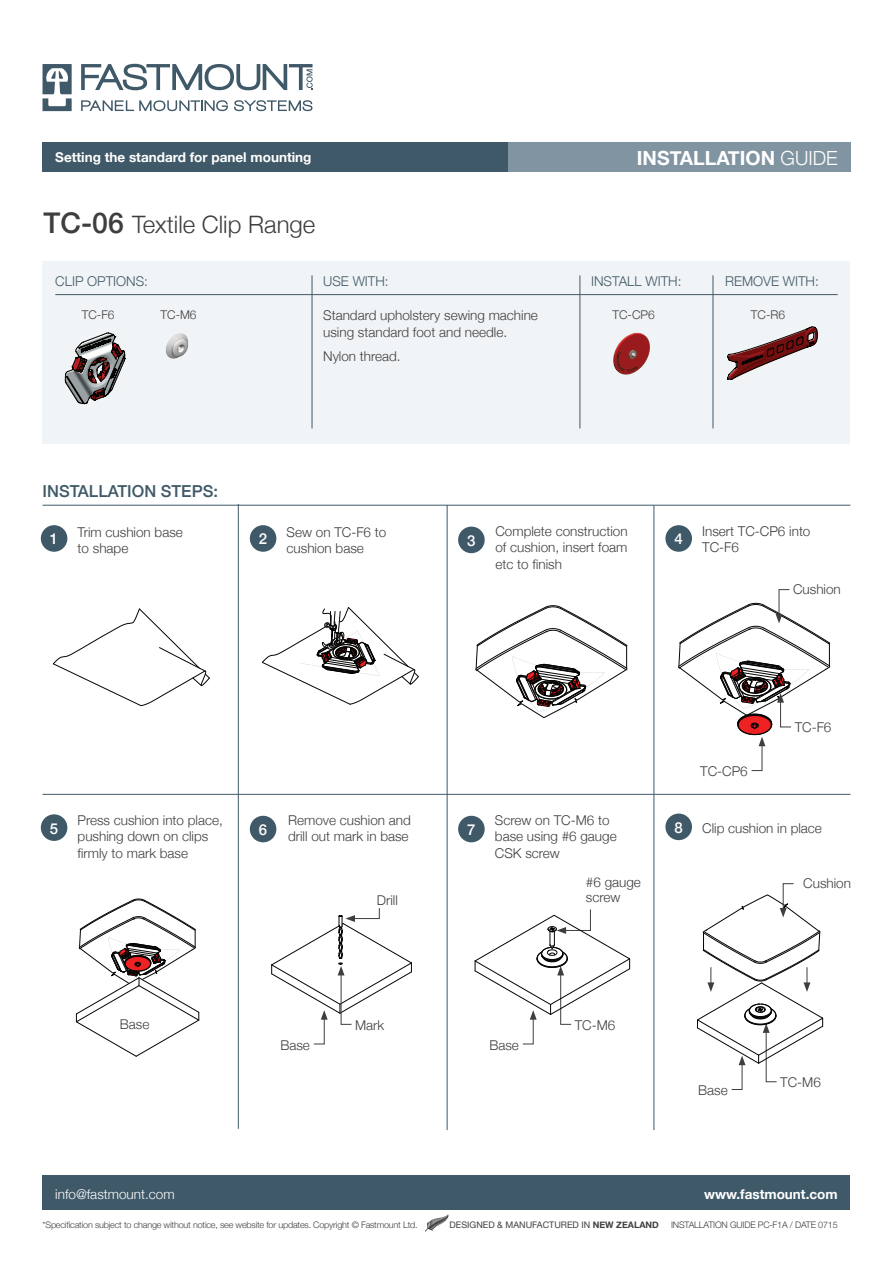
<style>
.page{position:relative;width:893px;height:1263px;background:#fff}
.page>*{position:absolute;margin:0;border:0;box-sizing:border-box;transform-origin:0 0}
.t1{font:300 24px "Helvetica Neue";color:#3e3e3f}
.t2{font:700 19.5px "Helvetica Neue";color:#fff}
.t3{font:500 16.5px "Helvetica Neue";color:#405968}
.t4{font:500 15px "Helvetica Neue";color:#fff}
.t5{font:300 13.5px/16.2px "Helvetica Neue";color:#3e3e3f}
.t6{font:700 13.5px "Helvetica Neue";color:#fff}
.t7{font:300 13.5px "Helvetica Neue";color:#405968}
.t8{font:300 13.5px "Helvetica Neue";color:#fff}
.t9{font:300 12px "Helvetica Neue";color:#3e3e3f}
.t10{font:300 9px "Helvetica Neue";letter-spacing:-.02em;color:#3e3e3f}
.t11{font:9px "Helvetica Neue";color:#3e3e3f}
.s1{font-weight:300}
.s2{font-weight:500;font-size:28.5px}
.s3{font-weight:700}
</style>
<div class="page">
<hr style="left:43px;top:505px;width:807px;height:1px;background:#405968">
<div style="left:507px;top:142px;width:343px;height:30px;background:#8094a1"></div>
<div style="left:43px;top:142px;width:465px;height:30px;background:#405968"></div>
<svg style="left:81px;top:100px;width:147px;height:11px"></svg>
<svg style="left:234px;top:100px;width:78px;height:11px"></svg>
<svg style="left:43px;top:64px;width:29px;height:47px"></svg>
<svg style="left:81px;top:64px;width:232px;height:26px"></svg>
<div style="left:250px;top:525px;width:26px;height:27px;background:#405968;border-radius:50%"></div>
<div style="left:458px;top:527px;width:27px;height:26px;background:#405968;border-radius:50%"></div>
<hr style="left:238px;top:504px;width:1px;height:625px;background:#405968">
<hr style="left:447px;top:505px;width:1px;height:625px;background:#405968">
<hr style="left:654px;top:505px;width:1px;height:625px;background:#405968">
<hr style="left:43px;top:794px;width:807px;height:1px;background:#405968">
<div style="left:43px;top:1176px;width:807px;height:34px;background:#405968"></div>
<svg style="left:425px;top:1214px;width:24px;height:18px"></svg>
<svg style="left:53px;top:608px;width:157px;height:98px"></svg>
<svg style="left:262px;top:607px;width:157px;height:98px"></svg>
<svg style="left:475px;top:605px;width:153px;height:113px"></svg>
<div style="left:43px;top:261px;width:807px;height:183px;background:#f1f4f6"></div>
<hr style="left:55px;top:294px;width:783px;height:1px;background:#405968">
<hr style="left:312px;top:275px;width:1px;height:153px;background:#405968">
<hr style="left:580px;top:275px;width:1px;height:153px;background:#405968">
<hr style="left:713px;top:275px;width:1px;height:153px;background:#405968">
<img style="left:613px;top:332px;width:37px;height:43px">
<img style="left:727px;top:326px;width:91px;height:53px">
<svg style="left:728px;top:327px;width:89px;height:52px"></svg>
<svg style="left:65px;top:333px;width:60px;height:71px"></svg>
<img style="left:165px;top:333px;width:23px;height:26px">
<div style="left:41px;top:814px;width:26px;height:27px;background:#405968;border-radius:50%"></div>
<div style="left:250px;top:816px;width:26px;height:26px;background:#405968;border-radius:50%"></div>
<div style="left:458px;top:816px;width:27px;height:26px;background:#405968;border-radius:50%"></div>
<svg style="left:474px;top:909px;width:156px;height:136px"></svg>
<svg style="left:76px;top:899px;width:124px;height:158px"></svg>
<svg style="left:271px;top:908px;width:141px;height:137px"></svg>
<div style="left:665px;top:813px;width:27px;height:27px;background:#405968;border-radius:50%"></div>
<svg style="left:697px;top:883px;width:126px;height:207px"></svg>
<div style="left:665px;top:525px;width:27px;height:27px;background:#405968;border-radius:50%"></div>
<svg style="left:678px;top:589px;width:152px;height:182px"></svg>
<div style="left:41px;top:525px;width:26px;height:27px;background:#405968;border-radius:50%"></div>
<p class="t6" style="left:55px;top:146px;width:258px">Setting the standard for panel mounting</p>
<h2 class="t2" style="left:637px;top:142px;width:202px">installation <span class="s1">guide</span></h2>
<h1 class="t1" style="left:44px;top:205px;width:273px"><span class="s2">TC-06</span> Textile Clip Range</h1>
<p class="t7" style="left:55px;top:270px;width:8px">clip</p>
<p class="t7" style="left:87px;top:270px;width:10px">options</p>
<p class="t7" style="left:144px;top:270px;width:5px">:</p>
<p class="t7" style="left:323px;top:270px;width:10px">use</p>
<p class="t7" style="left:353px;top:270px;width:38px">with:</p>
<p class="t7" style="left:591px;top:270px;width:9px">install</p>
<p class="t7" style="left:645px;top:270px;width:38px">with:</p>
<p class="t7" style="left:725px;top:270px;width:95px">remove with:</p>
<p class="t5" style="left:323px;top:306px;width:216px">Standard upholstery sewing machine</p>
<p class="t9" style="left:612px;top:305px;width:44px">TC-CP6</p>
<p class="t9" style="left:751px;top:305px;width:36px">TC-R6</p>
<p class="t5" style="left:323px;top:318px;width:186px;line-height:24.8px">using standard foot and needle.<br>Nylon thread.</p>
<p class="t9" style="left:82px;top:305px;width:34px">TC-F6</p>
<p class="t9" style="left:161px;top:305px;width:38px">TC-M6</p>
<p class="t3" style="left:43px;top:477px;width:177px">INSTALLATION STEPS:</p>
<p class="t5" style="left:78px;top:523px;width:107px">Trim cushion base to shape</p>
<p class="t5" style="left:287px;top:523px;width:101px">Sew on TC-F6 to cushion base</p>
<p class="t5" style="left:495px;top:522px;width:134px;text-align:justify">Complete construction of cushion, insert foam etc to finish</p>
<p class="t4" style="left:259px;top:527px;width:10px">2</p>
<p class="t4" style="left:467px;top:528px;width:10px">3</p>
<p class="t4" style="left:50px;top:527px;width:10px">1</p>
<p class="t4" style="left:674px;top:527px;width:10px">4</p>
<p class="t5" style="left:702px;top:522px;width:110px">Insert TC-CP6 into<br>TC-F6</p>
<p class="t5" style="left:793px;top:580px;width:49px">Cushion</p>
<p class="t5" style="left:78px;top:811px;width:147px">Press cushion into place, pushing down on clips firmly to mark base</p>
<p class="t5" style="left:288px;top:811px;width:124px">Remove cushion and drill out mark in base</p>
<p class="t5" style="left:495px;top:811px;width:123px">Screw on TC-M6 to base using #6 gauge cs k screw</p>
<p class="t4" style="left:50px;top:816px;width:10px">5</p>
<p class="t4" style="left:259px;top:818px;width:10px">6</p>
<p class="t4" style="left:467px;top:818px;width:10px">7</p>
<p class="t5" style="left:377px;top:891px;width:22px">Drill</p>
<p class="t5" style="left:586px;top:873px;width:57px;line-height:15px">#6 gauge screw</p>
<p class="t5" style="left:700px;top:762px;width:49px">TC-CP6</p>
<p class="t5" style="left:795px;top:718px;width:38px">TC-F6</p>
<p class="t4" style="left:674px;top:815px;width:10px">8</p>
<p class="t5" style="left:702px;top:819px;width:121px">Clip cushion in place</p>
<p class="t5" style="left:803px;top:874px;width:49px">Cushion</p>
<p class="t5" style="left:120px;top:1015px;width:31px">Base</p>
<p class="t5" style="left:355px;top:1016px;width:31px">Mark</p>
<p class="t5" style="left:280px;top:1035px;width:31px">Base</p>
<p class="t5" style="left:489px;top:1035px;width:31px">Base</p>
<p class="t5" style="left:575px;top:1016px;width:42px">TC-M6</p>
<p class="t5" style="left:698px;top:1081px;width:31px">Base</p>
<p class="t5" style="left:780px;top:1073px;width:42px">TC-M6</p>
<p class="t8" style="left:55px;top:1183px;width:121px">info@fastmount.com</p>
<p class="t6" style="left:704px;top:1183px;width:135px">www.fastmount.com</p>
<p class="t11" style="left:450px;top:1218px;width:211px">DESIGNED &amp; MANUFACTURED IN <span class="s3">New Zealand</span></p>
<p class="t10" style="left:671px;top:1217px;width:168px">INSTALLATION GUIDE PC-F1A / DATE 0715</p>
<p class="t10" style="left:43px;top:1217px;width:377px">*Specification subject to change without notice, see website for updates. Copyright © Fastmount Ltd.</p>
</div>
